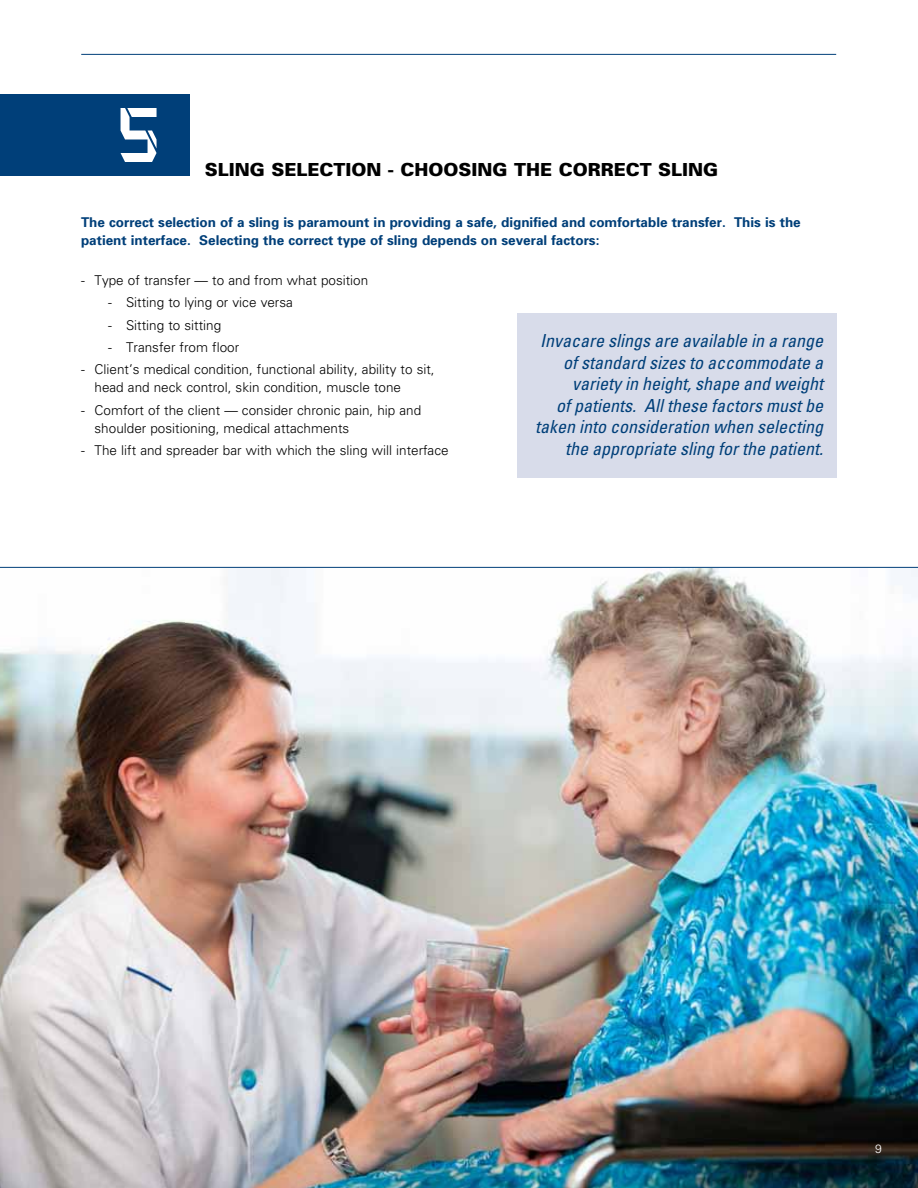
<style>
.page{position:relative;width:918px;height:1188px;background:#fff}
.page>*{position:absolute;margin:0;border:0;box-sizing:border-box;transform-origin:0 0}
.t1{font:72px "VHIA";color:#fff}
.t2{font:italic condensed 18px/21.6px "Univers";color:#003f79;text-align:right}
.t3{font:900 18px "Univers";color:#000}
.t4{font:300 13.5px/18px "Univers";color:#000}
.t5{font:700 13.5px/18px "Univers";color:#003f79}
.t6{font:300 12px "Univers";color:#fff}
</style>
<div class="page">
<div style="left:517px;top:314px;width:320px;height:164px;background:#d8dcea"></div>
<hr style="left:81px;top:54px;width:755px;height:1px;background:#003f79">
<div style="left:0;top:94px;width:190px;height:82px;background:#003f79"></div>
<img style="left:0;top:568px;width:918px;height:620px">
<hr style="left:0;top:567px;width:918px;height:1px;background:#003f79">
<h1 class="t1" style="left:121px;top:108px;width:42px">5</h1>
<h2 class="t3" style="left:205px;top:159px;width:515px">SLING SELECTION - CHOOSING THE CORRECT SLING</h2>
<p class="t5" style="left:81px;top:213px;width:721px">The correct selection of a sling is paramount in providing a safe, dignified and comfortable transfer. This is the patient interface. Selecting the correct type of sling depends on several factors:</p>
<p class="t4" style="left:81px;top:271px;width:289px">- Type of transfer — to and from what position</p>
<p class="t4" style="left:108px;top:294px;width:186px">- Sitting to lying or vice versa</p>
<p class="t4" style="left:108px;top:316px;width:115px">- Sitting to sitting</p>
<p class="t4" style="left:108px;top:338px;width:133px">- Transfer from floor</p>
<p class="t4" style="left:95px;top:361px;width:342px;text-indent:-14px">- Client’s medical condition, functional ability, ability to sit, head and neck control, skin condition, muscle tone</p>
<p class="t4" style="left:95px;top:401px;width:328px;text-indent:-14px">- Comfort of the client — consider chronic pain, hip and shoulder positioning, medical attachments</p>
<p class="t4" style="left:81px;top:441px;width:369px">- The lift and spreader bar with which the sling will interface</p>
<h2 class="t2" style="left:535px;top:330px;width:289px">Invacare slings are available in a range of standard sizes to accommodate a variety in height, shape and weight<br>of patients. All these factors must be taken into consideration when selecting the appropriate sling for the patient.</h2>
<p class="t6" style="left:875px;top:1142px;width:8px">9</p>
</div>
